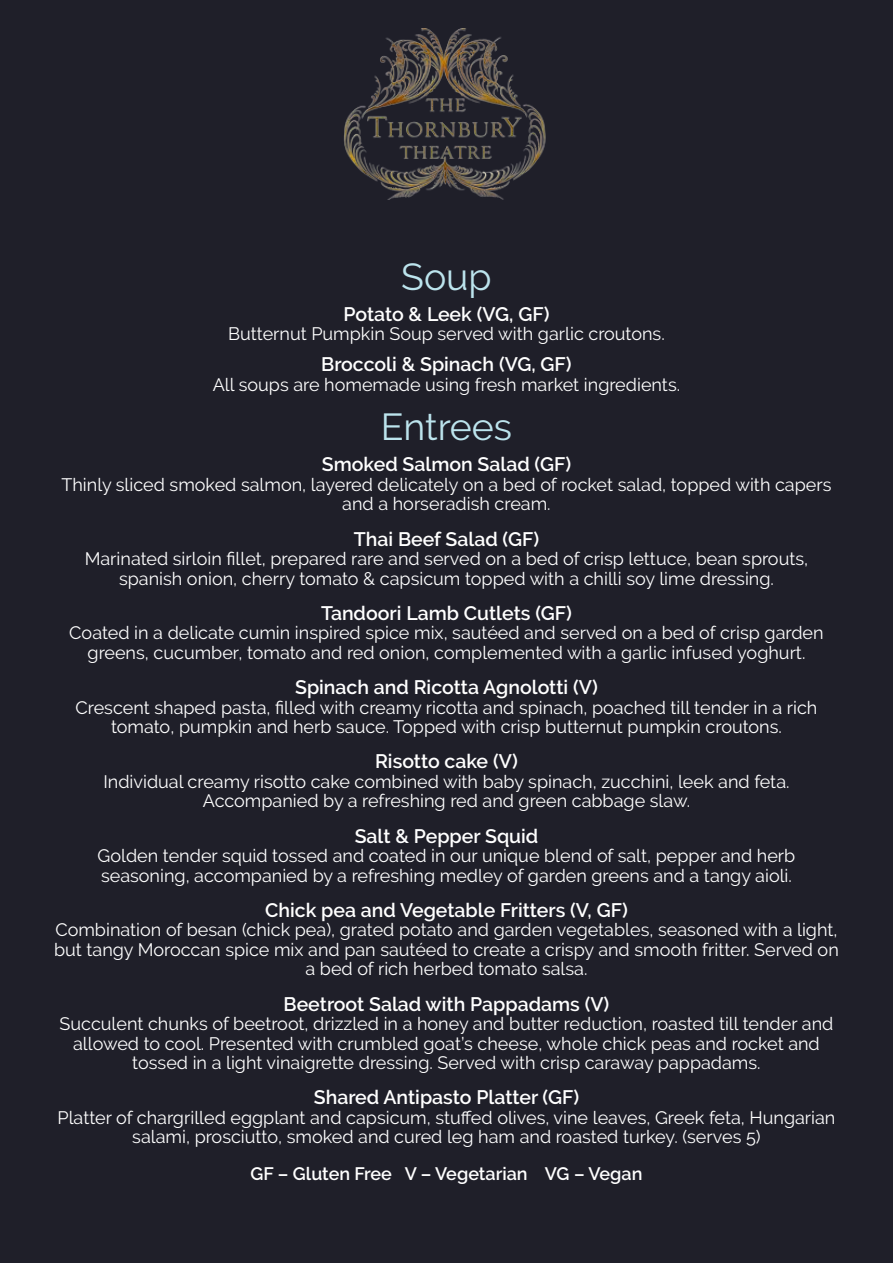
<style>
.page{position:relative;width:893px;height:1263px;background:#1f1f29}
.page>*{position:absolute;margin:0;border:0;box-sizing:border-box;transform-origin:0 0}
.t1{font:37.5px "Raleway";color:#bce4ed}
.t2{font:600 19.5px "Raleway";color:#fff}
.t3{font:18px/19.5px "Raleway";color:#fff;text-align:center}
.t4{font:600 18px "Raleway";color:#fff}
</style>
<div class="page">
<img style="left:344px;top:28px;width:202px;height:172px">
<h1 class="t1" style="left:401px;top:255px;width:92px">Soup</h1>
<p class="t2" style="left:344px;top:303px;width:207px">Potato &amp; Leek (VG, GF)</p>
<p class="t3" style="left:228px;top:324px;width:438px">Butternut Pumpkin Soup served with garlic croutons.</p>
<p class="t2" style="left:321px;top:353px;width:252px">Broccoli &amp; Spinach (VG, GF)</p>
<p class="t3" style="left:213px;top:375px;width:469px">All soups are homemade using fresh market ingredients.</p>
<h1 class="t1" style="left:381px;top:405px;width:133px">Entrees</h1>
<p class="t2" style="left:322px;top:453px;width:251px">Smoked Salmon Salad (GF)</p>
<p class="t3" style="left:61px;top:475px;width:772px">Thinly sliced smoked salmon, layered delicately on a bed of rocket salad, topped with capers and a horseradish cream.</p>
<p class="t2" style="left:354px;top:527px;width:187px">Thai Beef Salad (GF)</p>
<p class="t3" style="left:85px;top:549px;width:725px">Marinated sirloin fillet, prepared rare and served on a bed of crisp lettuce, bean sprouts, spanish onion, cherry tomato &amp; capsicum topped with a chilli soy lime dressing.</p>
<p class="t2" style="left:321px;top:602px;width:252px">Tandoori Lamb Cutlets (GF)</p>
<p class="t3" style="left:69px;top:623px;width:756px">Coated in a delicate cumin inspired spice mix, sautéed and served on a bed of crisp garden greens, cucumber, tomato and red onion, complemented with a garlic infused yoghurt.</p>
<p class="t2" style="left:295px;top:676px;width:304px">Spinach and Ricotta Agnolotti (V)</p>
<p class="t3" style="left:76px;top:697px;width:743px">Crescent shaped pasta, filled with creamy ricotta and spinach, poached till tender in a rich tomato, pumpkin and herb sauce. Topped with crisp butternut pumpkin croutons.</p>
<p class="t2" style="left:375px;top:750px;width:144px">Risotto cake (V)</p>
<p class="t3" style="left:103px;top:772px;width:688px">Individual creamy risotto cake combined with baby spinach, zucchini, leek and feta.<br>Accompanied by a refreshing red and green cabbage slaw.</p>
<p class="t2" style="left:355px;top:824px;width:185px">Salt &amp; Pepper Squid</p>
<p class="t3" style="left:98px;top:846px;width:699px;text-align:left">Golden tender squid tossed and coated in our unique blend of salt, pepper and herb seasoning, accompanied by a refreshing medley of garden greens and a tangy aioli.</p>
<p class="t2" style="left:265px;top:899px;width:364px">Chick pea and Vegetable Fritters (V, GF)</p>
<p class="t3" style="left:54px;top:920px;width:786px">Combination of besan (chick pea), grated potato and garden vegetables, seasoned with a light, but tangy Moroccan spice mix and pan sautéed to create a crispy and smooth fritter. Served on a bed of rich herbed tomato salsa.</p>
<p class="t2" style="left:284px;top:992px;width:327px">Beetroot Salad with Pappadams (V)</p>
<p class="t3" style="left:60px;top:1014px;width:775px">Succulent chunks of beetroot, drizzled in a honey and butter reduction, roasted till tender and allowed to cool. Presented with crumbled goat’s cheese, whole chick peas and rocket and tossed in a light vinaigrette dressing. Served with crisp caraway pappadams.</p>
<p class="t2" style="left:314px;top:1086px;width:267px">Shared Antipasto Platter (GF)</p>
<p class="t3" style="left:58px;top:1108px;width:779px">Platter of chargrilled eggplant and capsicum, stuffed olives, vine leaves, Greek feta, Hungarian salami, prosciutto, smoked and cured leg ham and roasted turkey. (serves 5)</p>
<p class="t4" style="left:250px;top:1163px;width:394px">GF – Gluten Free V – Vegetarian VG – Vegan</p>
</div>
